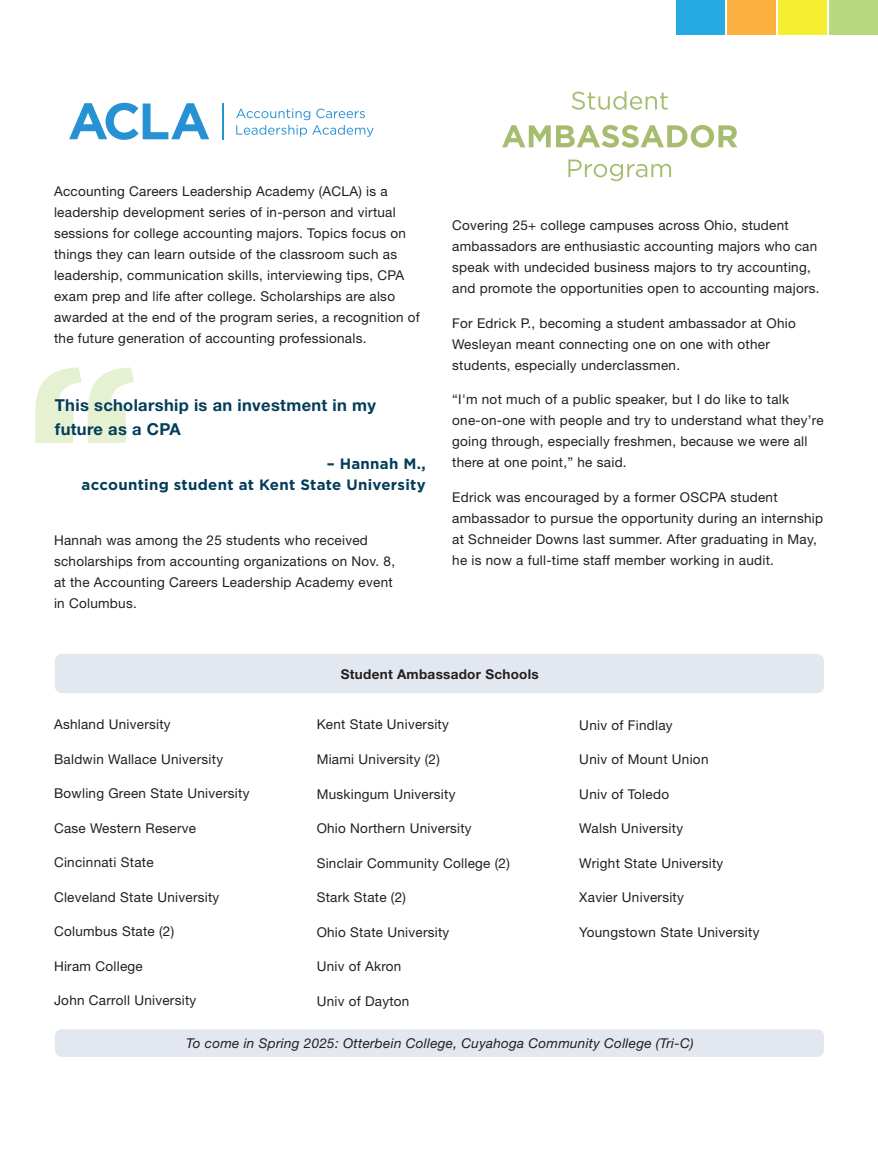
<style>
.page{position:relative;width:878px;height:1161px;background:#fff}
.page>*{position:absolute;margin:0;border:0;box-sizing:border-box;transform-origin:0 0}
.t1{font:700 16.5px/24px "Helvetica Neue LT Std";letter-spacing:.02em;color:#033d5a}
.t2{font:700 15px/21px "Gotham";letter-spacing:.02em;color:#033d5a;text-align:right}
.t3{font:13.5px/21px "Helvetica Neue LT Std";letter-spacing:.02em;color:#231f20}
.t4{font:italic 13.5px "Helvetica Neue LT Std";letter-spacing:.02em;color:#231f20}
.t5{font:700 13.5px "Helvetica Neue LT Std";letter-spacing:.02em;color:#231f20}
</style>
<div class="page">
<div style="left:55px;top:654px;width:769px;height:39px;background:#e3e7ef;border-radius:7px"></div>
<div style="left:55px;top:1029px;width:769px;height:28px;background:#e3e7ef;border-radius:7px"></div>
<div style="left:676px;top:0;width:49px;height:34px;background:#25aae1"></div>
<div style="left:727px;top:0;width:49px;height:34px;background:#fcb040"></div>
<div style="left:778px;top:0;width:49px;height:34px;background:#f5ee31"></div>
<div style="left:829px;top:0;width:49px;height:34px;background:#b9d980"></div>
<hr style="left:222px;top:103px;width:1px;height:36px;background:#2691d3">
<svg style="left:69px;top:103px;width:140px;height:37px"></svg>
<svg style="left:236px;top:109px;width:137px;height:28px"></svg>
<svg style="left:35px;top:368px;width:99px;height:75px"></svg>
<svg style="left:571px;top:91px;width:96px;height:19px"></svg>
<svg style="left:502px;top:125px;width:48px;height:22px"></svg>
<svg style="left:556px;top:125px;width:181px;height:23px"></svg>
<svg style="left:568px;top:160px;width:103px;height:21px"></svg>
<p class="t3" style="left:54px;top:180px;width:367px">Accounting Careers Leadership Academy (ACLA) is a leadership development series of in-person and virtual sessions for college accounting majors. Topics focus on things they can learn outside of the classroom such as leadership, communication skills, interviewing tips, CPA exam prep and life after college. Scholarships are also awarded at the end of the program series, a recognition of the future generation of accounting professionals.</p>
<p class="t1" style="left:55px;top:392px;width:323px">This scholarship is an investment in my future as a CPA</p>
<p class="t2" style="left:82px;top:453px;width:345px">– Hannah M.,<br>accounting student at Kent State University</p>
<p class="t3" style="left:54px;top:530px;width:342px">Hannah was among the 25 students who received scholarships from accounting organizations on Nov. 8, at the Accounting Careers Leadership Academy event in Columbus.</p>
<p class="t3" style="left:452px;top:215px;width:369px">Covering 25+ college campuses across Ohio, student ambassadors are enthusiastic accounting majors who can speak with undecided business majors to try accounting, and promote the opportunities open to accounting majors.</p>
<p class="t3" style="left:452px;top:312px;width:345px">For Edrick P., becoming a student ambassador at Ohio<br>Wesleyan meant connecting one on one with other students, especially underclassmen.</p>
<p class="t3" style="left:452px;top:389px;width:373px">“I'm not much of a public speaker, but I do like to talk one-on-one with people and try to understand what they’re going through, especially freshmen, because we were all there at one point,” he said.</p>
<p class="t3" style="left:452px;top:486px;width:372px">Edrick was encouraged by a former OSCPA student ambassador to pursue the opportunity during an internship at Schneider Downs last summer. After graduating in May, he is now a full-time staff member working in audit.</p>
<p class="t3" style="left:54px;top:714px;width:118px">Ashland University</p>
<p class="t3" style="left:54px;top:748px;width:170px">Baldwin Wallace University</p>
<p class="t3" style="left:54px;top:783px;width:197px">Bowling Green State University</p>
<p class="t3" style="left:54px;top:817px;width:144px">Case Western Reserve</p>
<p class="t3" style="left:54px;top:852px;width:101px">Cincinnati State</p>
<p class="t3" style="left:54px;top:886px;width:167px">Cleveland State University</p>
<p class="t3" style="left:54px;top:921px;width:122px">Columbus State (2)</p>
<p class="t3" style="left:54px;top:956px;width:90px">Hiram College</p>
<p class="t3" style="left:54px;top:990px;width:144px">John Carroll University</p>
<p class="t5" style="left:341px;top:666px;width:199px">Student Ambassador Schools</p>
<p class="t3" style="left:316px;top:714px;width:134px">Kent State University</p>
<p class="t3" style="left:316px;top:749px;width:125px">Miami University (2)</p>
<p class="t3" style="left:316px;top:783px;width:140px">Muskingum University</p>
<p class="t3" style="left:316px;top:818px;width:156px">Ohio Northern University</p>
<p class="t3" style="left:316px;top:852px;width:195px">Sinclair Community College (2)</p>
<p class="t3" style="left:316px;top:887px;width:91px">Stark State (2)</p>
<p class="t3" style="left:316px;top:921px;width:134px">Ohio State University</p>
<p class="t3" style="left:316px;top:956px;width:86px">Univ of Akron</p>
<p class="t3" style="left:316px;top:990px;width:94px">Univ of Dayton</p>
<p class="t3" style="left:579px;top:714px;width:95px">Univ of Findlay</p>
<p class="t3" style="left:579px;top:749px;width:131px">Univ of Mount Union</p>
<p class="t3" style="left:579px;top:783px;width:91px">Univ of Toledo</p>
<p class="t3" style="left:579px;top:818px;width:105px">Walsh University</p>
<p class="t3" style="left:579px;top:852px;width:145px">Wright State University</p>
<p class="t3" style="left:579px;top:887px;width:106px">Xavier University</p>
<p class="t3" style="left:579px;top:921px;width:182px">Youngstown State University</p>
<p class="t4" style="left:186px;top:1035px;width:509px">To come in Spring 2025: Otterbein College, Cuyahoga Community College (Tri-C)</p>
</div>
